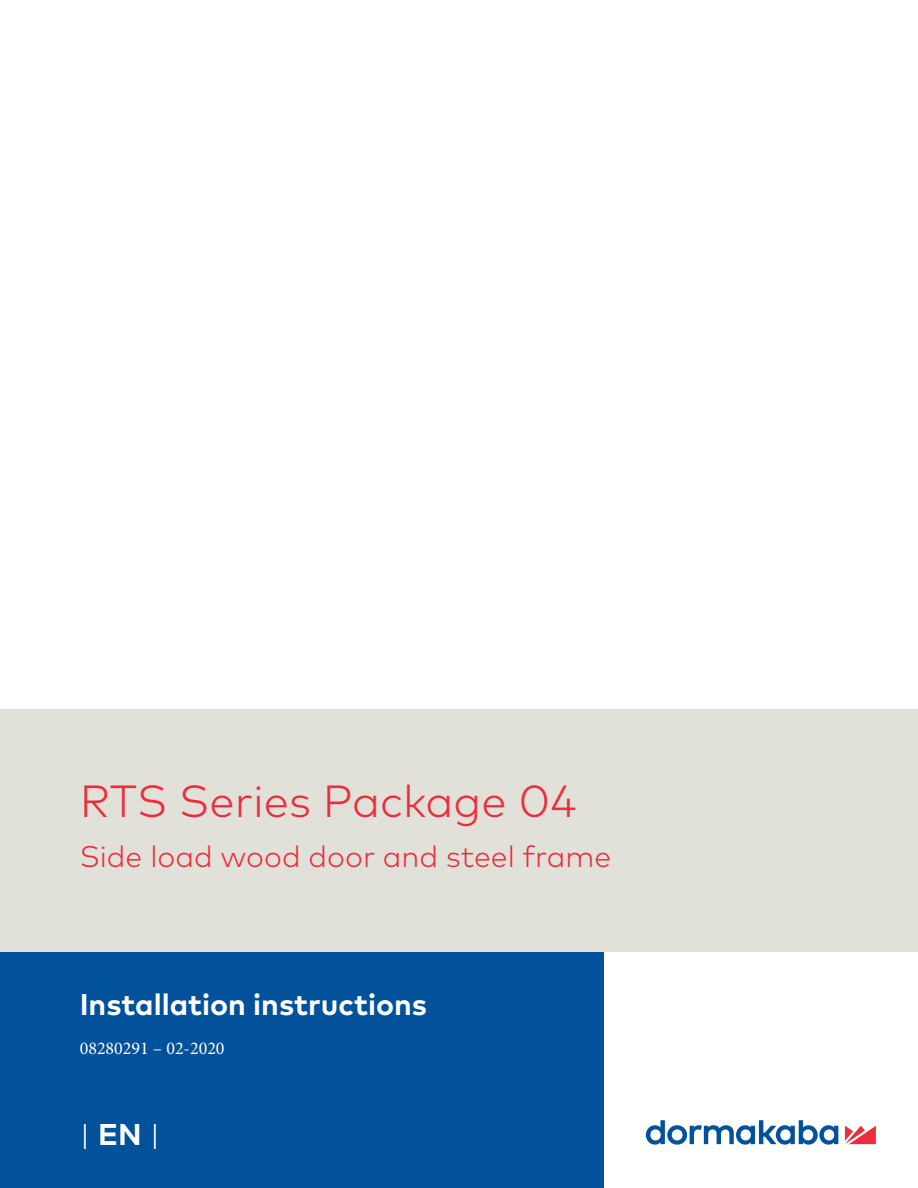
<style>
.page{position:relative;width:918px;height:1188px;background:#fff}
.page>*{position:absolute;margin:0;border:0;box-sizing:border-box;transform-origin:0 0}
.Title_30pt_36pt{font:300 45px "Mark Pro";color:#ee2c3b}
.Subtitle_20pt_36pt{font:300 30px "Mark Pro";color:#ee2c3b}
.Title_Bold_20pt_24pt{font:700 30px "Mark Pro";color:#fff}
.Title_Bold_20pt_24pt-2{font:300 30px "Mark Pro";color:#fff}
.t1{font:18px "Minion Pro";color:#fff}
.s1{font-weight:700}
</style>
<div class="page">
<svg style="left:845px;top:1126px;width:31px;height:18px"></svg>
<svg style="left:646px;top:1120px;width:192px;height:25px"></svg>
<div style="left:0;top:952px;width:603px;height:236px;background:#01519b"></div>
<div style="left:0;top:709px;width:918px;height:243px;background:#e2e1d9"></div>
<p class="Title_30pt_36pt" style="left:80px;top:768px;width:498px">RTS Series Package 04</p>
<p class="Subtitle_20pt_36pt" style="left:80px;top:834px;width:533px">Side load wood door and steel frame</p>
<p class="Title_Bold_20pt_24pt" style="left:80px;top:982px;width:349px">Installation instructions</p>
<p class="t1" style="left:80px;top:1036px;width:146px">08280291 – 02-2020</p>
<p class="Title_Bold_20pt_24pt-2" style="left:80px;top:1112px;width:82px">| <span class="s1">EN</span> |</p>
</div>
